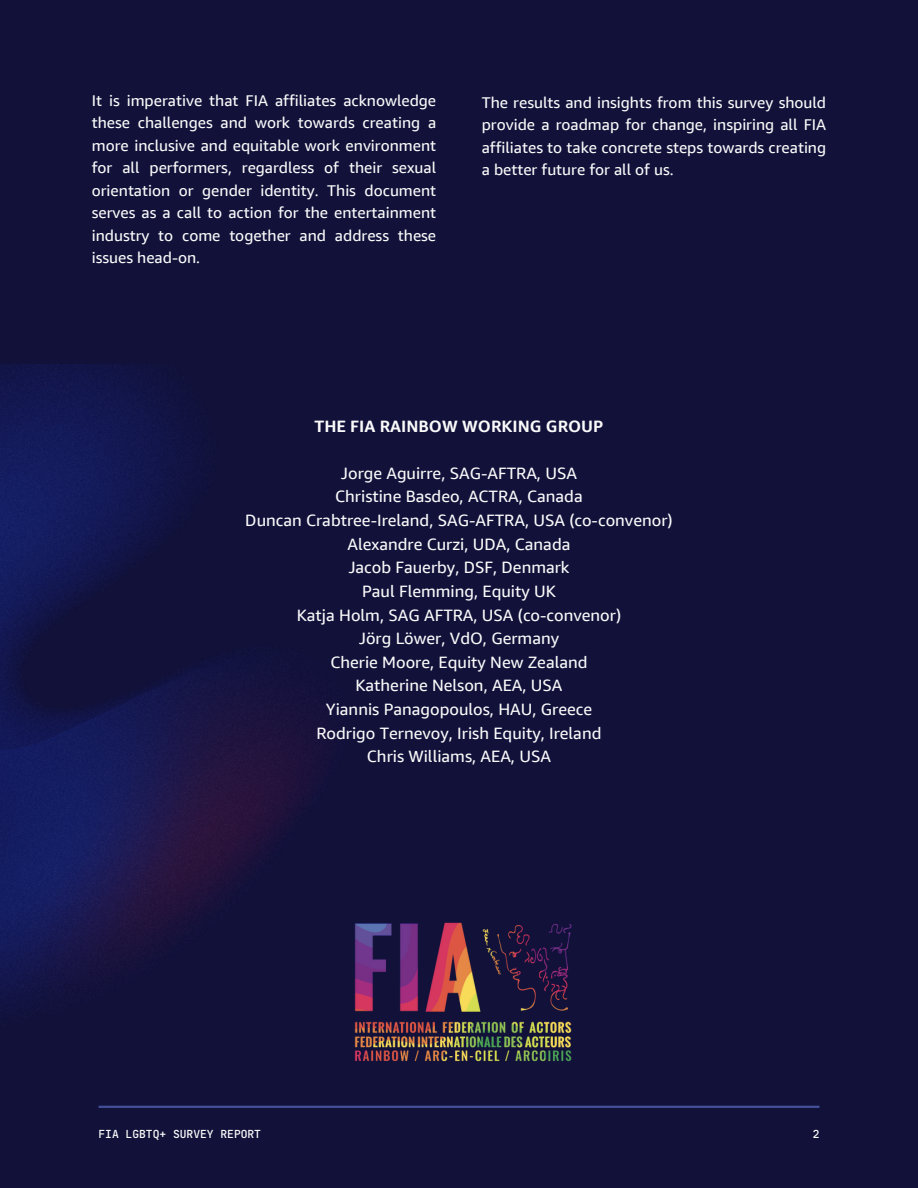
<style>
.page{position:relative;width:918px;height:1188px;background:#11113a}
.page>*{position:absolute;margin:0;border:0;box-sizing:border-box;transform-origin:0 0}
.t1{font:16.5px/23.7px "Amazon Ember Display";color:#fafafa;text-align:center}
.t2{font:700 16.5px "Amazon Ember Display";color:#fafafa}
.t3{font:15.6px/22.5px "Amazon Ember Display";color:#fafafa;text-align:justify}
.t4{font:500 11.25px "Jet Brains Mono";color:#fafafa}
</style>
<div class="page">
<img style="left:0;top:364px;width:347px;height:662px">
<hr style="left:99px;top:1106px;width:720px;height:2px;background:#5566b8">
<img style="left:354px;top:922px;width:218px;height:140px">
<p class="t3" style="left:92px;top:89px;width:346px">It is imperative that FIA affiliates acknowledge these challenges and work towards creating a more inclusive and equitable work environment for all performers, regardless of their sexual orientation or gender identity. This document serves as a call to action for the entertainment industry to come together and address these issues head-on.</p>
<h2 class="t3" style="left:482px;top:90px;width:346px">The results and insights from this survey should provide a roadmap for change, inspiring all FIA affiliates to take concrete steps towards creating a better future for all of us.</h2>
<p class="t2" style="left:315px;top:415px;width:290px">THE FIA RAINBOW WORKING GROUP</p>
<p class="t1" style="left:245px;top:461px;width:429px">Jorge Aguirre, SAG-AFTRA, USA<br>Christine Basdeo, ACTRA, Canada<br>Duncan Crabtree-Ireland, SAG-AFTRA, USA (co-convenor)<br>Alexandre Curzi, UDA, Canada<br>Jacob Fauerby, DSF, Denmark<br>Paul Flemming, Equity UK<br>Katja Holm, SAG AFTRA, USA (co-convenor)<br>Jörg Löwer, VdO, Germany<br>Cherie Moore, Equity New Zealand<br>Katherine Nelson, AEA, USA<br>Yiannis Panagopoulos, HAU, Greece<br>Rodrigo Ternevoy, Irish Equity, Ireland<br>Chris Williams, AEA, USA</p>
<h1 class="t4" style="left:99px;top:1127px;width:164px">FIA LGBTQ+ SURVEY REPORT</h1>
<h2 class="t4" style="left:813px;top:1127px;width:8px">2</h2>
</div>
